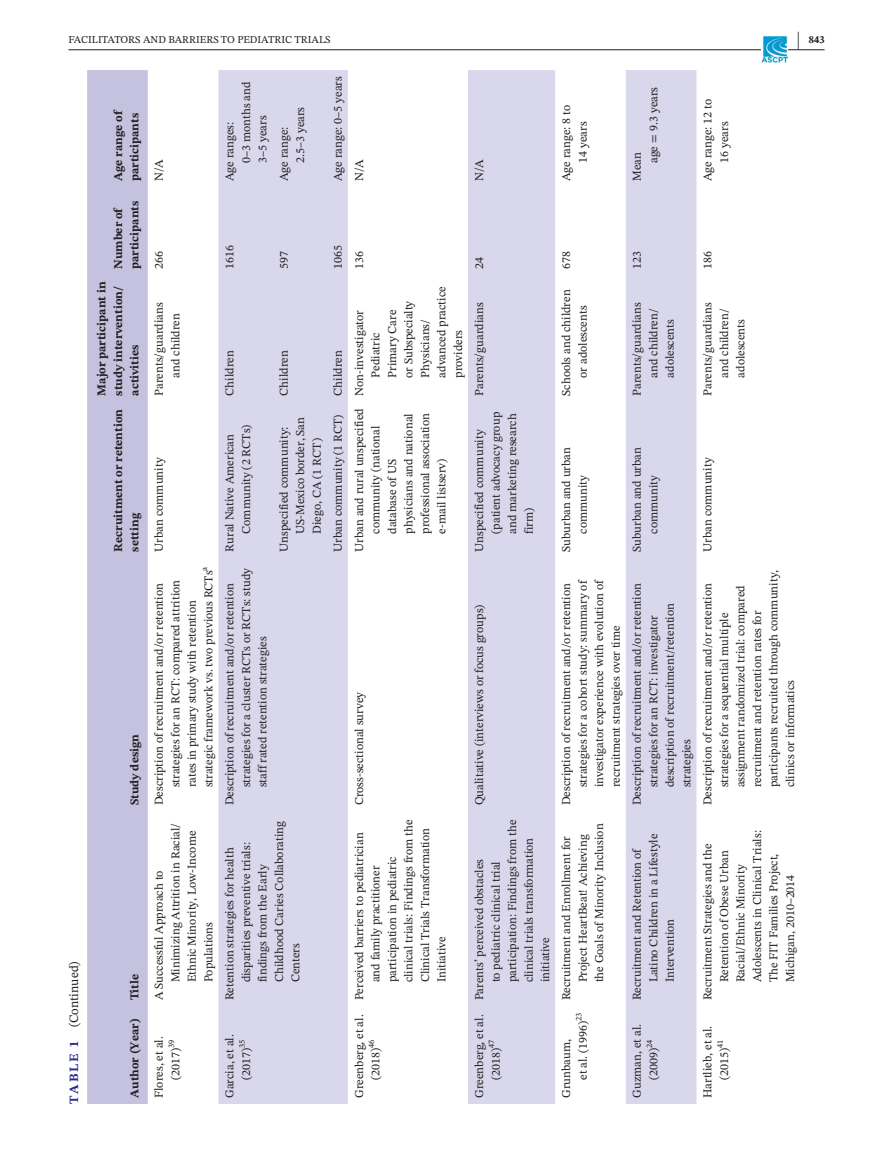
<style>
.page{position:relative;width:893px;height:1174px;background:#fff}
.page>*{position:absolute;margin:0;border:0;box-sizing:border-box;transform-origin:0 0}
.t1{font:700 21px "STIX Two Text";color:#231f20;scale:.42 1}
.t2{font:12.75px "STIX Two Text";color:#231f20}
.t3{font:12px/16.5px "STIX Two Text";color:#231f20}
.t4{font:700 12px/16.5px "STIX Two Text";color:#231f20}
.t5{font:10.5px "STIX Two Text";color:#231f20}
.t6{font:700 10.5px "STIX Two Text";color:#231f20}
.t7{font:8.4px "STIX Two Text";color:#231f20}
.s1{font-weight:700;color:#2c2d8c}
</style>
<div class="page">
<hr style="left:68px;top:49px;width:756px;height:1px;background:#231f20">
<img style="left:762px;top:37px;width:25px;height:25px">
<div style="left:87px;top:70px;width:61px;height:1034px;background:#c4c2df"></div>
<svg style="left:218px;top:70px;width:478px;height:1034px;fill:#d9d7eb"></svg>
<h1 class="t1" style="left:797px;top:24px;width:8px">|</h1>
<p class="t5" style="left:68px;top:32px;width:264px">FACILITATORS AND BARRIERS TO PEDIATRIC TRIALS</p>
<p class="t6" style="left:809px;top:32px;width:17px">843</p>
<p class="t2" style="left:65px;top:1104px;width:144px;rotate:-90deg"><span class="s1">TABLE 1</span> (Continued)</p>
<p class="t4" style="left:110px;top:181px;width:73px;rotate:-90deg">Age range of participants</p>
<p class="t4" style="left:110px;top:269px;width:70px;rotate:-90deg">Number of participants</p>
<p class="t4" style="left:94px;top:396px;width:116px;rotate:-90deg">Major participant in study intervention/ activities</p>
<p class="t4" style="left:110px;top:552px;width:144px;rotate:-90deg">Recruitment or retention setting</p>
<p class="t4" style="left:127px;top:805px;width:73px;rotate:-90deg">Study design</p>
<p class="t4" style="left:127px;top:1000px;width:28px;rotate:-90deg">Title</p>
<p class="t4" style="left:127px;top:1098px;width:81px;rotate:-90deg">Author (Year)</p>
<p class="t3" style="left:151px;top:181px;width:24px;rotate:-90deg">N/A</p>
<p class="t3" style="left:221px;top:163px;width:83px;text-indent:-18px;rotate:-90deg">Age ranges:<br>0–3 months and<br>3–5 years</p>
<p class="t3" style="left:275px;top:163px;width:58px;text-indent:-18px;rotate:-90deg">Age range:<br>2.5–3 years</p>
<p class="t3" style="left:330px;top:181px;width:106px;rotate:-90deg">Age range: 0–5 years</p>
<p class="t3" style="left:351px;top:181px;width:24px;rotate:-90deg">N/A</p>
<p class="t3" style="left:471px;top:181px;width:24px;rotate:-90deg">N/A</p>
<p class="t3" style="left:558px;top:181px;width:78px;text-align:center;rotate:-90deg">Age range: 8 to<br>14 years</p>
<p class="t3" style="left:629px;top:163px;width:78px;text-indent:-18px;rotate:-90deg">Mean<br>age = 9.3 years</p>
<p class="t3" style="left:699px;top:181px;width:84px;text-align:center;rotate:-90deg">Age range: 12 to<br>16 years</p>
<p class="t3" style="left:151px;top:269px;width:19px;rotate:-90deg">266</p>
<p class="t3" style="left:221px;top:269px;width:25px;rotate:-90deg">1616</p>
<p class="t3" style="left:275px;top:269px;width:19px;rotate:-90deg">597</p>
<p class="t3" style="left:330px;top:269px;width:25px;rotate:-90deg">1065</p>
<p class="t3" style="left:151px;top:378px;width:77px;text-indent:-18px;rotate:-90deg">Parents/guardians and children</p>
<p class="t3" style="left:151px;top:552px;width:96px;rotate:-90deg">Urban community</p>
<p class="t3" style="left:151px;top:787px;width:222px;text-indent:-18px;rotate:-90deg">Description of recruitment and/or retention strategies for an RCT: compared attrition rates in primary study with retention strategic framework vs. two previous RCTs<sup>a</sup></p>
<p class="t3" style="left:151px;top:982px;width:161px;text-indent:-18px;rotate:-90deg">A Successful Approach to<br>Minimizing Attrition in Racial/<br>Ethnic Minority, Low-Income<br>Populations</p>
<p class="t3" style="left:221px;top:396px;width:47px;rotate:-90deg">Children</p>
<p class="t3" style="left:221px;top:534px;width:111px;text-indent:-18px;rotate:-90deg">Rural Native American<br>Community (2 RCTs)</p>
<p class="t3" style="left:221px;top:787px;width:221px;text-indent:-18px;rotate:-90deg">Description of recruitment and/or retention strategies for a cluster RCTs or RCTs: study staff rated retention strategies</p>
<p class="t3" style="left:275px;top:396px;width:47px;rotate:-90deg">Children</p>
<p class="t3" style="left:275px;top:534px;width:118px;text-indent:-18px;rotate:-90deg">Unspecified community:<br>US-Mexico border, San<br>Diego, CA (1 RCT)</p>
<p class="t3" style="left:221px;top:982px;width:163px;text-indent:-18px;rotate:-90deg">Retention strategies for health disparities preventive trials: findings from the Early<br>Childhood Caries Collaborating<br>Centers</p>
<p class="t3" style="left:330px;top:396px;width:47px;rotate:-90deg">Children</p>
<p class="t3" style="left:330px;top:552px;width:139px;rotate:-90deg">Urban community (1 RCT)</p>
<p class="t3" style="left:151px;top:1098px;width:63px;text-align:center;rotate:-90deg">Flores, et al. (2017)</p>
<p class="t7" style="left:165px;top:1048px;width:10px;rotate:-90deg">39</p>
<p class="t3" style="left:221px;top:1098px;width:65px;text-align:center;rotate:-90deg">Garcia, et al. (2017)</p>
<p class="t7" style="left:236px;top:1048px;width:10px;rotate:-90deg">35</p>
<p class="t3" style="left:351px;top:269px;width:19px;rotate:-90deg">136</p>
<p class="t3" style="left:351px;top:378px;width:93px;text-indent:-18px;rotate:-90deg">Non-investigator<br>Pediatric<br>Primary Care<br>or Subspecialty<br>Physicians/ advanced practice providers</p>
<p class="t3" style="left:351px;top:534px;width:127px;text-indent:-18px;rotate:-90deg">Urban and rural unspecified community (national database of US physicians and national professional association e-mail listserv)</p>
<p class="t3" style="left:471px;top:269px;width:13px;rotate:-90deg">24</p>
<p class="t3" style="left:471px;top:396px;width:95px;rotate:-90deg">Parents/guardians</p>
<p class="t3" style="left:471px;top:534px;width:123px;text-indent:-18px;rotate:-90deg">Unspecified community (patient advocacy group and marketing research firm)</p>
<p class="t3" style="left:351px;top:805px;width:115px;rotate:-90deg">Cross-sectional survey</p>
<p class="t3" style="left:351px;top:982px;width:164px;text-indent:-18px;rotate:-90deg">Perceived barriers to pediatrician and family practitioner participation in pediatric clinical trials: Findings from the<br>Clinical Trials Transformation<br>Initiative</p>
<p class="t3" style="left:351px;top:1080px;width:67px;text-indent:-18px;rotate:-90deg">Greenberg, et al. (2018)</p>
<p class="t7" style="left:365px;top:1048px;width:10px;rotate:-90deg">46</p>
<p class="t3" style="left:471px;top:805px;width:202px;rotate:-90deg">Qualitative (interviews or focus groups)</p>
<p class="t3" style="left:471px;top:982px;width:164px;text-indent:-18px;rotate:-90deg">Parents’ perceived obstacles<br>to pediatric clinical trial participation: Findings from the clinical trials transformation initiative</p>
<p class="t3" style="left:471px;top:1080px;width:67px;text-indent:-18px;rotate:-90deg">Greenberg, et al. (2018)</p>
<p class="t7" style="left:485px;top:1048px;width:10px;rotate:-90deg">47</p>
<p class="t3" style="left:558px;top:269px;width:19px;rotate:-90deg">678</p>
<p class="t3" style="left:558px;top:396px;width:108px;text-align:center;rotate:-90deg">Schools and children or adolescents</p>
<p class="t3" style="left:629px;top:269px;width:19px;rotate:-90deg">123</p>
<p class="t3" style="left:629px;top:378px;width:77px;text-indent:-18px;rotate:-90deg">Parents/guardians and children/ adolescents</p>
<p class="t3" style="left:699px;top:269px;width:19px;rotate:-90deg">186</p>
<p class="t3" style="left:699px;top:378px;width:77px;text-indent:-18px;rotate:-90deg">Parents/guardians and children/ adolescents</p>
<p class="t3" style="left:558px;top:534px;width:88px;text-indent:-18px;rotate:-90deg">Suburban and urban community</p>
<p class="t3" style="left:558px;top:787px;width:209px;text-indent:-18px;rotate:-90deg">Description of recruitment and/or retention strategies for a cohort study: summary of investigator experience with evolution of recruitment strategies over time</p>
<p class="t3" style="left:558px;top:982px;width:160px;text-indent:-18px;rotate:-90deg">Recruitment and Enrollment for<br>Project HeartBeat! Achieving the Goals of Minority Inclusion</p>
<p class="t7" style="left:573px;top:1020px;width:10px;rotate:-90deg">23</p>
<p class="t3" style="left:558px;top:1080px;width:61px;text-indent:-18px;rotate:-90deg">Grunbaum,<br>et al. (1996)</p>
<p class="t3" style="left:629px;top:534px;width:88px;text-indent:-18px;rotate:-90deg">Suburban and urban community</p>
<p class="t3" style="left:629px;top:787px;width:206px;text-indent:-18px;rotate:-90deg">Description of recruitment and/or retention strategies for an RCT: investigator description of recruitment/retention strategies</p>
<p class="t3" style="left:699px;top:552px;width:96px;rotate:-90deg">Urban community</p>
<p class="t3" style="left:699px;top:787px;width:219px;text-indent:-18px;rotate:-90deg">Description of recruitment and/or retention strategies for a sequential multiple assignment randomized trial: compared recruitment and retention rates for participants recruited through community, clinics or informatics</p>
<p class="t3" style="left:629px;top:982px;width:150px;text-indent:-18px;rotate:-90deg">Recruitment and Retention of<br>Latino Children in a Lifestyle<br>Intervention</p>
<p class="t3" style="left:629px;top:1098px;width:75px;text-align:center;rotate:-90deg">Guzman, et al. (2009)</p>
<p class="t7" style="left:643px;top:1048px;width:10px;rotate:-90deg">24</p>
<p class="t3" style="left:699px;top:982px;width:154px;text-indent:-18px;rotate:-90deg">Recruitment Strategies and the<br>Retention of Obese Urban<br>Racial/Ethnic Minority<br>Adolescents in Clinical Trials:<br>The FIT Families Project,<br>Michigan, 2010–2014</p>
<p class="t3" style="left:699px;top:1098px;width:74px;text-align:center;rotate:-90deg">Hartlieb, et al. (2015)</p>
<p class="t7" style="left:714px;top:1048px;width:10px;rotate:-90deg">41</p>
</div>
